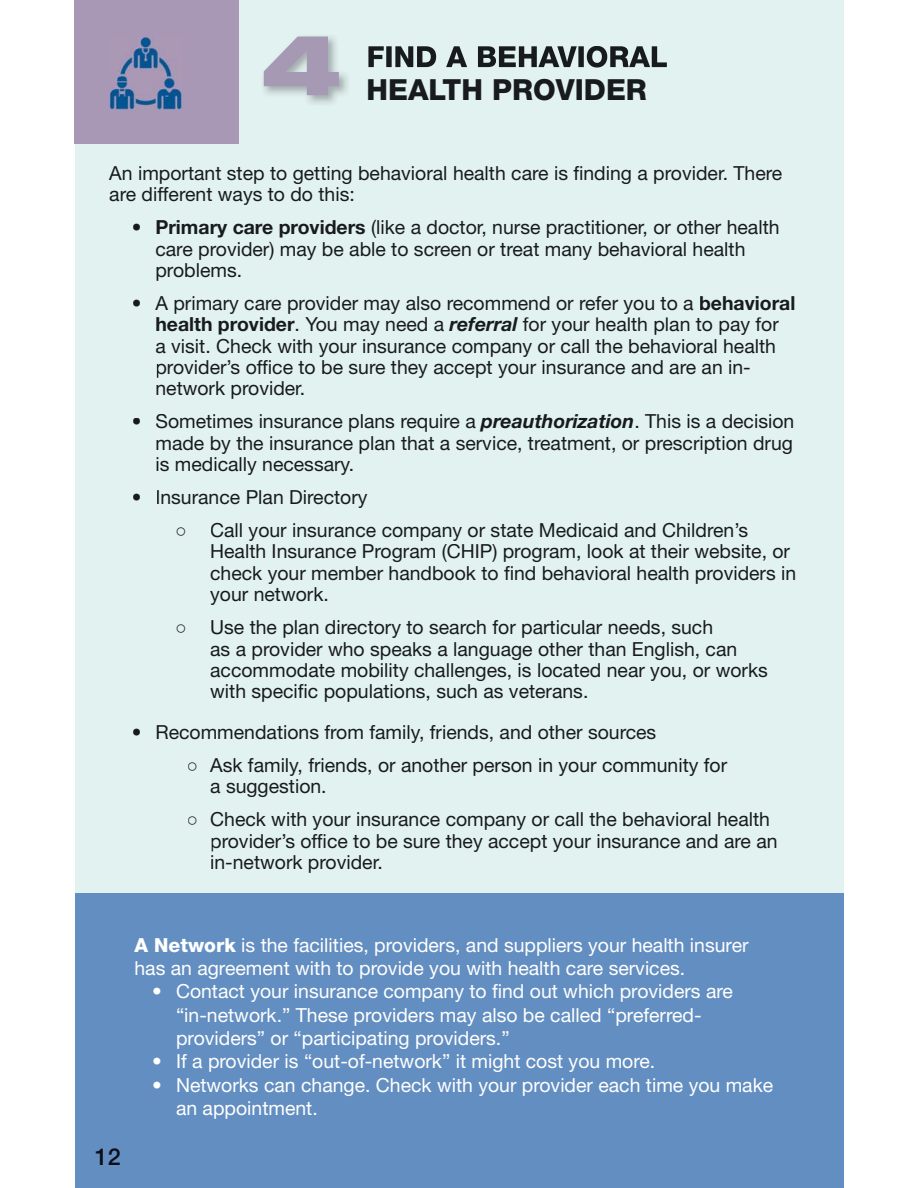
<style>
.page{position:relative;width:918px;height:1188px;background:#fff}
.page>*{position:absolute;margin:0;border:0;box-sizing:border-box;transform-origin:0 0}
.t1{font:900 expanded 84.45px "Helvetica Neue LT Std";color:#a599b3}
.t2{font:800 29.1px "Helvetica Neue LT Std";color:#181b1c}
.t3{font:500 23.25px "Helvetica Neue LT Std";color:#0d0e18}
.t4{font:19.35px/21.3px "Helvetica Neue LT Std";color:#181b1c}
.t5{font:19.35px/23.2px "Helvetica Neue LT Std";color:#fff}
.s1{font-weight:700}
.s2{font-weight:700;font-style:italic}
.s3{font-weight:800}
</style>
<div class="page">
<div style="left:75px;top:0;width:768px;height:1188px;background:#e2f2f0"></div>
<div style="left:75px;top:893px;width:768px;height:295px;background:#638ec1"></div>
<img style="left:263px;top:36px;width:85px;height:68px">
<div style="left:75px;top:0;width:164px;height:144px;background:#a998b5"></div>
<img style="left:109px;top:36px;width:73px;height:74px">
<svg style="left:368px;top:46px;width:299px;height:22px"></svg>
<h1 class="t1" style="left:260px;top:17px;width:83px">4</h1>
<h2 class="t2" style="left:367px;top:79px;width:282px">HEALTH PROVIDER</h2>
<p class="t4" style="left:109px;top:164px;width:675px">An important step to getting behavioral health care is finding a provider. There are different ways to do this:</p>
<p class="t4" style="left:155px;top:218px;width:626px;text-indent:-24px"><span class="s1">• Primary care providers</span> (like a doctor, nurse practitioner, or other health care provider) may be able to screen or treat many behavioral health problems.</p>
<p class="t4" style="left:155px;top:294px;width:641px;text-indent:-24px">• A primary care provider may also recommend or refer you to a <span class="s1">behavioral health provider</span>. You may need a <span class="s2">referral</span> for your health plan to pay for<br>a visit. Check with your insurance company or call the behavioral health provider’s office to be sure they accept your insurance and are an in&shy;network provider.</p>
<p class="t4" style="left:155px;top:412px;width:640px;text-align:justify;text-indent:-24px">• Sometimes insurance plans require a <span class="s2">preauthorization</span>. This is a decision made by the insurance plan that a service, treatment, or prescription drug is medically necessary.</p>
<p class="t4" style="left:210px;top:482px;width:539px;line-height:33px;text-indent:-79px">• Insurance Plan Directory<br>Call your insurance company or state Medicaid and Children’s</p>
<p class="t4" style="left:210px;top:543px;width:588px">Health Insurance Program (CHIP) program, look at their website, or check your member handbook to find behavioral health providers in your network.</p>
<p class="t4" style="left:210px;top:618px;width:559px">Use the plan directory to search for particular needs, such<br>as a provider who speaks a language other than English, can accommodate mobility challenges, is located near you, or works with specific populations, such as veterans.</p>
<p class="t4" style="left:210px;top:717px;width:519px;line-height:33px;text-indent:-78px">• Recommendations from family, friends, and other sources<br>Ask family, friends, or another person in your community for</p>
<p class="t4" style="left:210px;top:772px;width:561px;line-height:33px">a suggestion.<br>Check with your insurance company or call the behavioral health</p>
<p class="t4" style="left:210px;top:832px;width:569px">provider’s office to be sure they accept your insurance and are an in-network provider.</p>
<p class="t3" style="left:95px;top:1148px;width:27px">12</p>
<p class="t5" style="left:134px;top:935px;width:616px"><span class="s3">A Network</span> is the facilities, providers, and suppliers your health insurer has an agreement with to provide you with health care services.</p>
<p class="t5" style="left:176px;top:981px;width:558px;text-indent:-24px">• Contact your insurance company to find out which providers are “in-network.” These providers may also be called “preferred&shy;providers” or “participating providers.”</p>
<p class="t5" style="left:152px;top:1051px;width:505px">• If a provider is “out-of-network” it might cost you more.</p>
<p class="t5" style="left:176px;top:1075px;width:599px;text-indent:-24px">• Networks can change. Check with your provider each time you make an appointment.</p>
</div>
